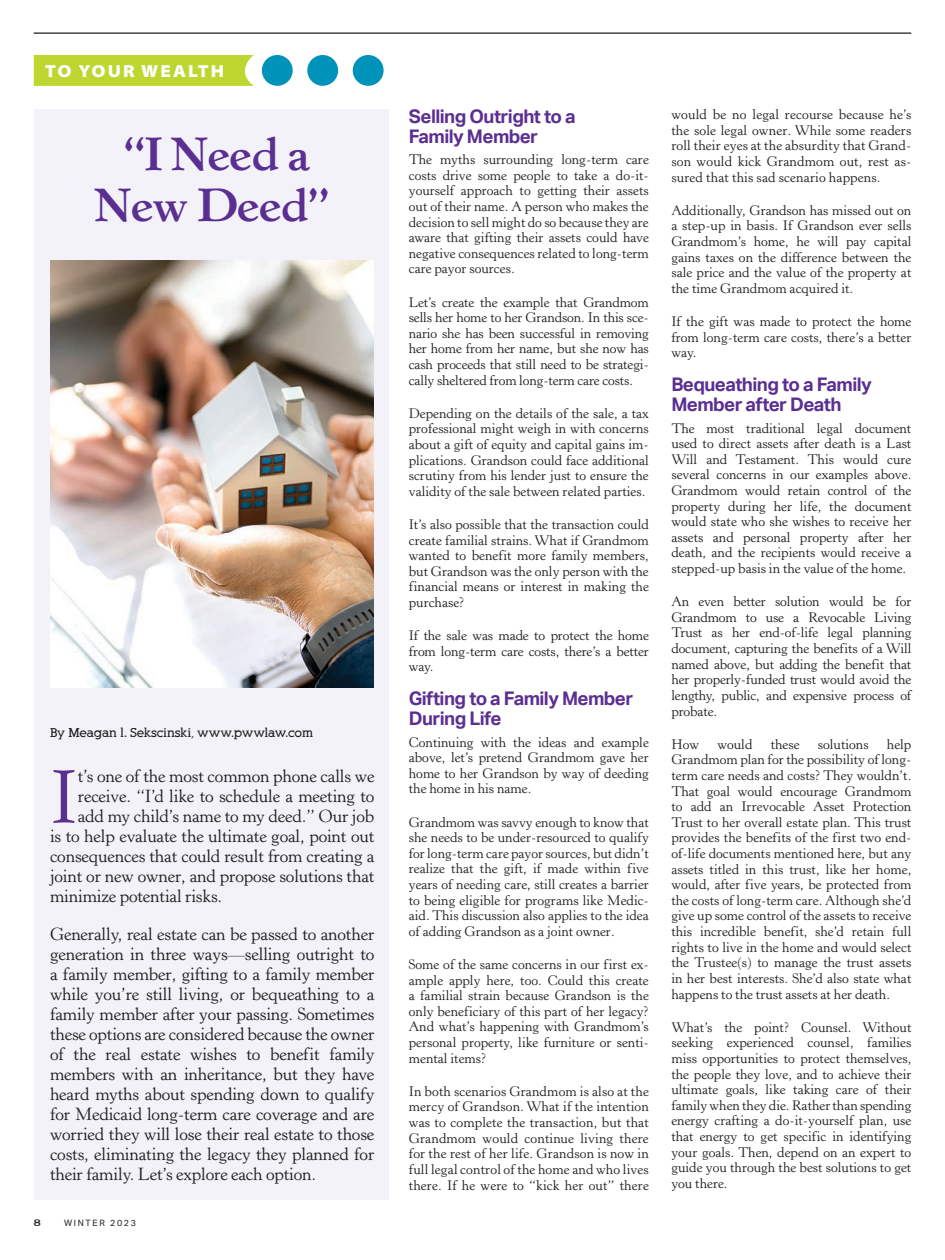
<style>
.page{position:relative;width:945px;height:1260px;background:#fff}
.page>*{position:absolute;margin:0;border:0;box-sizing:border-box;transform-origin:0 0}
._1-body{font:74.25px "Horley Old Style MT Std";color:#5b2e91}
._1-headline{font:700 46.25px "Horley Old Style MT Std";letter-spacing:-.02em;color:#5b2e91}
._111-little_subheader{font:700 18.75px/20px "Aktiv Grotesk";letter-spacing:-.03em;color:#5b2e91}
._1-body-2{font:17.5px/20px "Horley Old Style MT Std";letter-spacing:-.01em;color:#231f20;text-align:justify}
.t1{font:900 semi-expanded 17.5px "Myriad Pro";letter-spacing:.12em;color:#fff}
._1-body-3{font:13.75px/15.6px "Horley Old Style MT Std";color:#231f20;text-align:justify}
._1-byline{font:700 12.5px "Alexandria FLF";letter-spacing:-.005em;color:#231f20}
.t2{font:12.5px "Copperplate";color:#231f20}
.t3{font:8.75px "Aktiv Grotesk";letter-spacing:.19em;color:#231f20}
</style>
<div class="page">
<hr style="left:34px;top:32px;width:877px;height:2px;background:#231f20">
<div style="left:34px;top:109px;width:354px;height:1091px;background:#f2f2f8"></div>
<div style="left:34px;top:55px;width:220px;height:31px;background:#bed630"></div>
<div style="left:262px;top:55px;width:31px;height:31px;background:#0093ba;border-radius:50%"></div>
<div style="left:307px;top:55px;width:31px;height:31px;background:#0093ba;border-radius:50%"></div>
<div style="left:353px;top:55px;width:31px;height:31px;background:#0093ba;border-radius:50%"></div>
<img style="left:50px;top:260px;width:323px;height:428px">
<p class="t1" style="left:45px;top:59px;width:181px">TO YOUR WEALTH</p>
<p class="_1-headline" style="left:123px;top:124px;width:189px">“I Need a</p>
<p class="_1-headline" style="left:94px;top:176px;width:238px">New Deed”</p>
<p class="_1-byline" style="left:50px;top:726px;width:265px">By Meagan l. Sekscinski, www.pwwlaw.com</p>
<p class="_1-body" style="left:50px;top:753px;width:29px">I</p>
<p class="_1-body-2" style="left:78px;top:767px;width:298px">t’s one of the most common phone calls we</p>
<p class="_1-body-2" style="left:78px;top:787px;width:298px">receive. “I’d like to schedule a meeting to</p>
<p class="_1-body-2" style="left:78px;top:807px;width:298px">add my child’s name to my deed.” Our job</p>
<p class="_1-body-2" style="left:50px;top:827px;width:326px">is to help evaluate the ultimate goal, point out</p>
<p class="_1-body-2" style="left:50px;top:847px;width:326px">consequences that could result from creating a</p>
<p class="_1-body-2" style="left:50px;top:867px;width:326px">joint or new owner, and propose solutions that</p>
<p class="_1-body-2" style="left:50px;top:887px;width:174px">minimize potential risks.</p>
<p class="_1-body-2" style="left:50px;top:924px;width:326px">Generally, real estate can be passed to another generation in three ways—selling outright to a family member, gifting to a family member while you’re still living, or bequeathing to a family member after your passing. Sometimes these options are considered because the owner of the real estate wishes to benefit family members with an inheritance, but they have heard myths about spending down to qualify for Medicaid long-term care coverage and are worried they will lose their real estate to those costs, eliminating the legacy they planned for their family. Let’s explore each option.</p>
<p class="t2" style="left:34px;top:1214px;width:9px">8</p>
<p class="t3" style="left:64px;top:1218px;width:73px">WINTER 2023</p>
<p class="_111-little_subheader" style="left:409px;top:106px;width:168px">Selling Outright to a<br>Family Member</p>
<p class="_1-body-3" style="left:409px;top:152px;width:242px">The myths surrounding long-term care costs drive some people to take a do-it&shy;yourself approach to getting their assets out of their name. A person who makes the decision to sell might do so because they are aware that gifting their assets could have negative consequences related to long-term care payor sources.</p>
<p class="_1-body-3" style="left:409px;top:294px;width:242px">Let’s create the example that Grandmom sells her home to her Grandson. In this sce&shy;nario she has been successful in removing her home from her name, but she now has cash proceeds that still need to be strategi&shy;cally sheltered from long-term care costs.</p>
<p class="_1-body-3" style="left:409px;top:406px;width:242px">Depending on the details of the sale, a tax professional might weigh in with concerns about a gift of equity and capital gains im&shy;plications. Grandson could face additional scrutiny from his lender just to ensure the validity of the sale between related parties.</p>
<p class="_1-body-3" style="left:409px;top:517px;width:242px">It’s also possible that the transaction could create familial strains. What if Grandmom wanted to benefit more family members, but Grandson was the only person with the financial means or interest in making the purchase?</p>
<p class="_1-body-3" style="left:409px;top:628px;width:242px">If the sale was made to protect the home from long-term care costs, there’s a better way.</p>
<p class="_111-little_subheader" style="left:409px;top:689px;width:226px">Gifting to a Family Member<br>During Life</p>
<p class="_1-body-3" style="left:409px;top:734px;width:242px">Continuing with the ideas and example above, let’s pretend Grandmom gave her home to her Grandson by way of deeding the home in his name.</p>
<p class="_1-body-3" style="left:409px;top:814px;width:242px">Grandmom was savvy enough to know that she needs to be under-resourced to qualify for long-term care payor sources, but didn’t realize that the gift, if made within five years of needing care, still creates a barrier to being eligible for programs like Medic&shy;aid. This discussion also applies to the idea of adding Grandson as a joint owner.</p>
<p class="_1-body-3" style="left:409px;top:957px;width:242px">Some of the same concerns in our first ex&shy;ample apply here, too. Could this create a familial strain because Grandson is the only beneficiary of this part of her legacy?<br>And what’s happening with Grandmom’s personal property, like furniture or senti&shy;mental items?</p>
<p class="_1-body-3" style="left:409px;top:1084px;width:242px">In both scenarios Grandmom is also at the mercy of Grandson. What if the intention was to complete the transaction, but that Grandmom would continue living there for the rest of her life. Grandson is now in full legal control of the home and who lives there. If he were to “kick her out” there</p>
<p class="_1-body-3" style="left:671px;top:107px;width:242px">would be no legal recourse because he’s the sole legal owner. While some readers roll their eyes at the absurdity that Grand&shy;son would kick Grandmom out, rest as&shy;sured that this sad scenario happens.</p>
<p class="_1-body-3" style="left:671px;top:203px;width:242px">Additionally, Grandson has missed out on a step-up in basis. If Grandson ever sells Grandmom’s home, he will pay capital gains taxes on the difference between the sale price and the value of the property at the time Grandmom acquired it.</p>
<p class="_1-body-3" style="left:671px;top:314px;width:242px">If the gift was made to protect the home from long-term care costs, there’s a better way.</p>
<p class="_111-little_subheader" style="left:671px;top:375px;width:202px">Bequeathing to a Family<br>Member after Death</p>
<p class="_1-body-3" style="left:671px;top:420px;width:242px">The most traditional legal document used to direct assets after death is a Last Will and Testament. This would cure several concerns in our examples above.<br>Grandmom would retain control of the property during her life, the document would state who she wishes to receive her assets and personal property after her death, and the recipients would receive a stepped-up basis in the value of the home.</p>
<p class="_1-body-3" style="left:671px;top:594px;width:242px">An even better solution would be for Grandmom to use a Revocable Living Trust as her end-of-life legal planning document, capturing the benefits of a Will named above, but adding the benefit that her properly-funded trust would avoid the lengthy, public, and expensive process of probate.</p>
<p class="_1-body-3" style="left:671px;top:736px;width:29px">How</p>
<p class="_1-body-3" style="left:717px;top:736px;width:37px">would</p>
<p class="_1-body-3" style="left:771px;top:736px;width:30px">these</p>
<p class="_1-body-3" style="left:818px;top:736px;width:52px">solutions</p>
<p class="_1-body-3" style="left:671px;top:736px;width:242px;text-indent:216px">help Grandmom plan for the possibility of long&shy;term care needs and costs? They wouldn’t.<br>That goal would encourage Grandmom to add an Irrevocable Asset Protection Trust to her overall estate plan. This trust provides the benefits of the first two end&shy;of-life documents mentioned here, but any assets titled in this trust, like her home, would, after five years, be protected from the costs of long-term care. Although she’d give up some control of the assets to receive this incredible benefit, she’d retain full rights to live in the home and would select the Trustee(s) to manage the trust assets in her best interests. She’d also state what happens to the trust assets at her death.</p>
<p class="_1-body-3" style="left:671px;top:1020px;width:242px">What’s the point? Counsel. Without seeking experienced counsel, families miss opportunities to protect themselves, the people they love, and to achieve their ultimate goals, like taking care of their family when they die. Rather than spending energy crafting a do-it-yourself plan, use that energy to get specific in identifying your goals. Then, depend on an expert to guide you through the best solutions to get you there.</p>
</div>
